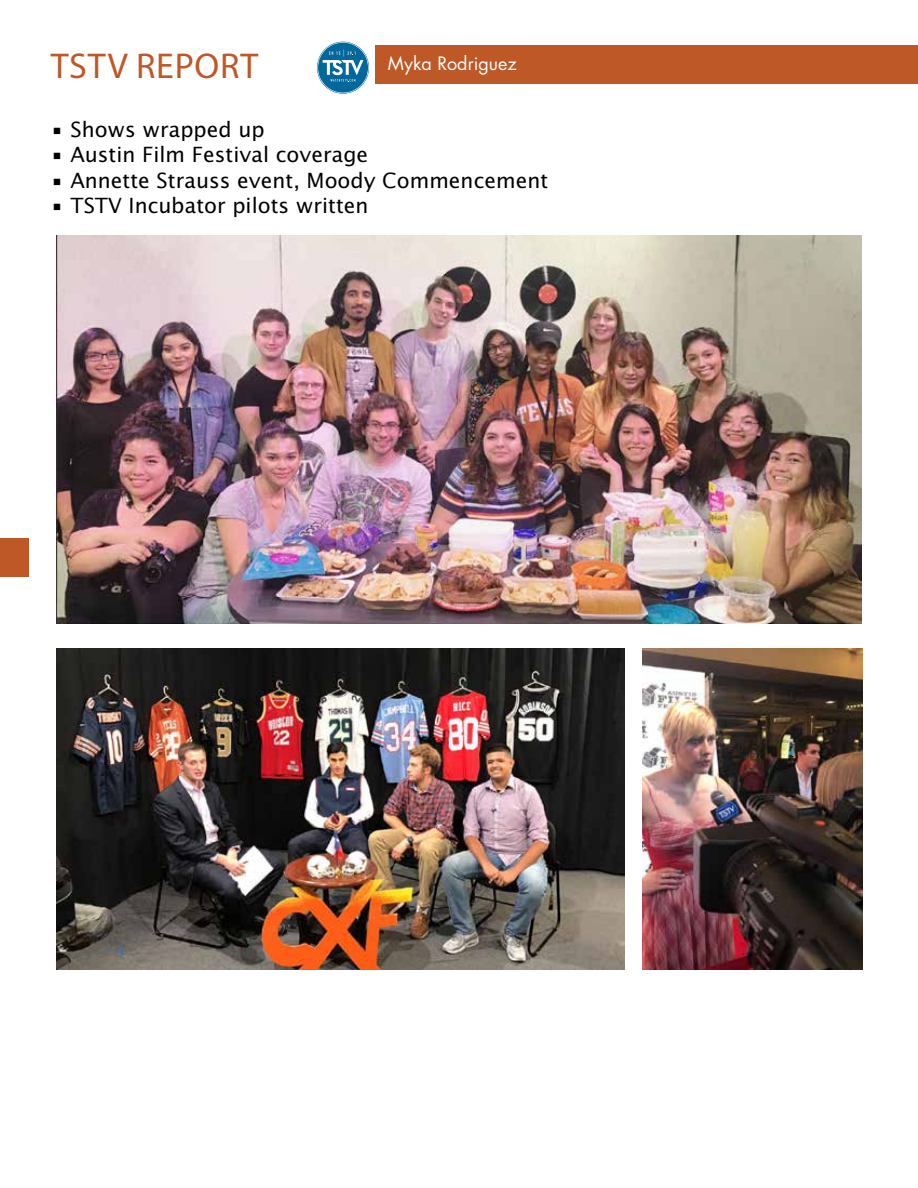
<style>
.page{position:relative;width:918px;height:1188px;background:#fff}
.page>*{position:absolute;margin:0;border:0;box-sizing:border-box;transform-origin:0 0}
.t1{font:36px "Myriad Pro";letter-spacing:.02em;color:#be5827}
.t2{font:21px "Lucida Sans Std";color:#000}
.t3{font:18px "Futura Std";color:#fff}
</style>
<div class="page">
<div style="left:0;top:538px;width:28px;height:38px;background:#be5827"></div>
<svg style="left:317px;top:42px;width:52px;height:51px"></svg>
<div style="left:376px;top:46px;width:542px;height:38px;background:#be5827"></div>
<img style="left:643px;top:648px;width:220px;height:321px">
<img style="left:56px;top:236px;width:806px;height:388px">
<img style="left:56px;top:648px;width:568px;height:321px">
<h1 class="t1" style="left:51px;top:44px;width:209px">TSTV REPORT</h1>
<p class="t3" style="left:388px;top:52px;width:130px">Myka Rodriguez</p>
<p class="t2" style="left:50px;top:118px;width:216px">• Shows wrapped up</p>
<p class="t2" style="left:50px;top:143px;width:319px">• Austin Film Festival coverage</p>
<p class="t2" style="left:50px;top:168px;width:499px">• Annette Strauss event, Moody Commencement</p>
<p class="t2" style="left:50px;top:193px;width:320px">• TSTV Incubator pilots written</p>
</div>
